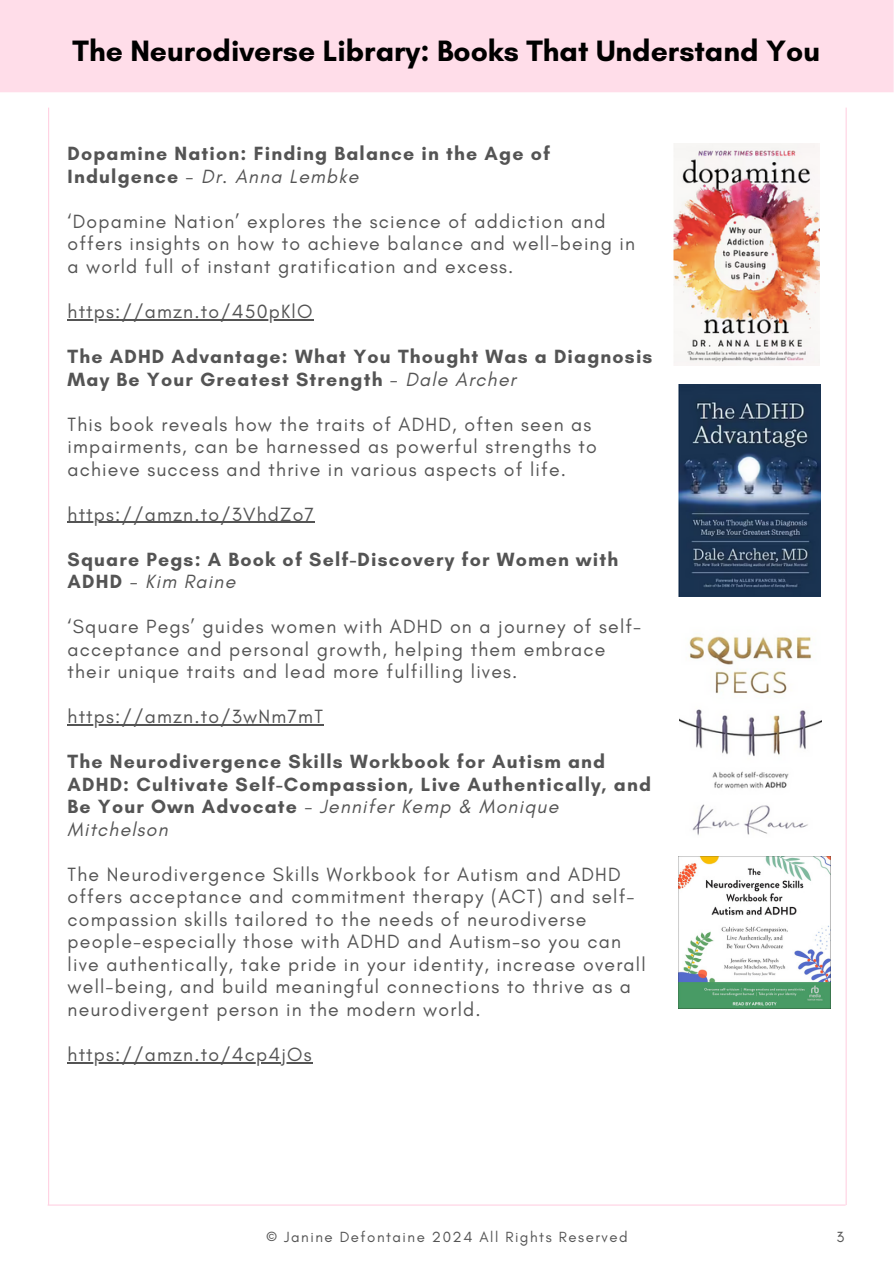
<style>
.page{position:relative;width:894px;height:1264px;background:#fff}
.page>*{position:absolute;margin:0;border:0;box-sizing:border-box;transform-origin:0 0}
.t1{font:700 30px "Glacial Indifference";color:#000}
.t2{font:19.5px/22.5px "Glacial Indifference";letter-spacing:.06em;color:#545454}
.t3{font:700 19.5px/22.5px "Glacial Indifference";letter-spacing:.06em;color:#545454}
.t4{font:15px "Glacial Indifference";letter-spacing:.1em;color:#545454}
.s1{font-weight:400;font-style:italic}
</style>
<div class="page">
<hr style="left:48px;top:108px;width:1px;height:1096px;background:#ffd1e2">
<hr style="left:48px;top:1204px;width:797px;height:1px;background:#ffd1e2">
<hr style="left:845px;top:108px;width:1px;height:1096px;background:#ffd1e2">
<div style="left:0;top:0;width:893px;height:92px;background:#ffdde9"></div>
<hr style="left:68px;top:319px;width:245px;height:1px;background:#545454">
<hr style="left:68px;top:521px;width:247px;height:2px;background:#545454">
<hr style="left:68px;top:724px;width:256px;height:1px;background:#545454">
<hr style="left:68px;top:1061px;width:245px;height:2px;background:#545454">
<img style="left:673px;top:143px;width:146px;height:222px">
<img style="left:678px;top:384px;width:142px;height:213px">
<img style="left:679px;top:636px;width:142px;height:199px">
<img style="left:678px;top:857px;width:152px;height:151px">
<p class="t1" style="left:72px;top:33px;width:749px">The Neurodiverse Library: Books That Understand You</p>
<h1 class="t3" style="left:68px;top:142px;width:484px">Dopamine Nation: Finding Balance in the Age of<br>Indulgence <span class="s1">- Dr. Anna Lembke</span></h1>
<h2 class="t2" style="left:68px;top:210px;width:569px">‘Dopamine Nation’ explores the science of addiction and offers insights on how to achieve balance and well-being in a world full of instant gratification and excess.</h2>
<h2 class="t2" style="left:68px;top:300px;width:246px">https://amzn.to/450pKlO</h2>
<h2 class="t3" style="left:68px;top:345px;width:586px">The ADHD Advantage: What You Thought Was a Diagnosis<br>May Be Your Greatest Strength <span class="s1">- Dale Archer</span></h2>
<h2 class="t2" style="left:68px;top:412px;width:530px">This book reveals how the traits of ADHD, often seen as impairments, can be harnessed as powerful strengths to achieve success and thrive in various aspects of life.</h2>
<h2 class="t2" style="left:68px;top:502px;width:248px">https://amzn.to/3VhdZo7</h2>
<h2 class="t3" style="left:68px;top:547px;width:552px">Square Pegs: A Book of Self-Discovery for Women with<br>ADHD <span class="s1">- Kim Raine</span></h2>
<h2 class="t2" style="left:68px;top:615px;width:575px">‘Square Pegs’ guides women with ADHD on a journey of self&shy;acceptance and personal growth, helping them embrace their unique traits and lead more fulfilling lives.</h2>
<h2 class="t2" style="left:68px;top:705px;width:257px">https://amzn.to/3wNm7mT</h2>
<h2 class="t3" style="left:68px;top:750px;width:585px">The Neurodivergence Skills Workbook for Autism and ADHD: Cultivate Self-Compassion, Live Authentically, and Be Your Own Advocate <span class="s1">- Jennifer Kemp &amp; Monique Mitchelson</span></h2>
<h2 class="t2" style="left:68px;top:862px;width:579px">The Neurodivergence Skills Workbook for Autism and ADHD offers acceptance and commitment therapy (ACT) and self&shy;compassion skills tailored to the needs of neurodiverse people-especially those with ADHD and Autism-so you can live authentically, take pride in your identity, increase overall well-being, and build meaningful connections to thrive as a neurodivergent person in the modern world.</h2>
<h2 class="t2" style="left:68px;top:1042px;width:245px">https://amzn.to/4cp4jOs</h2>
<p class="t4" style="left:266px;top:1227px;width:363px">© Janine Defontaine 2024 All Rights Reserved</p>
<p class="t4" style="left:836px;top:1227px;width:9px">3</p>
</div>
